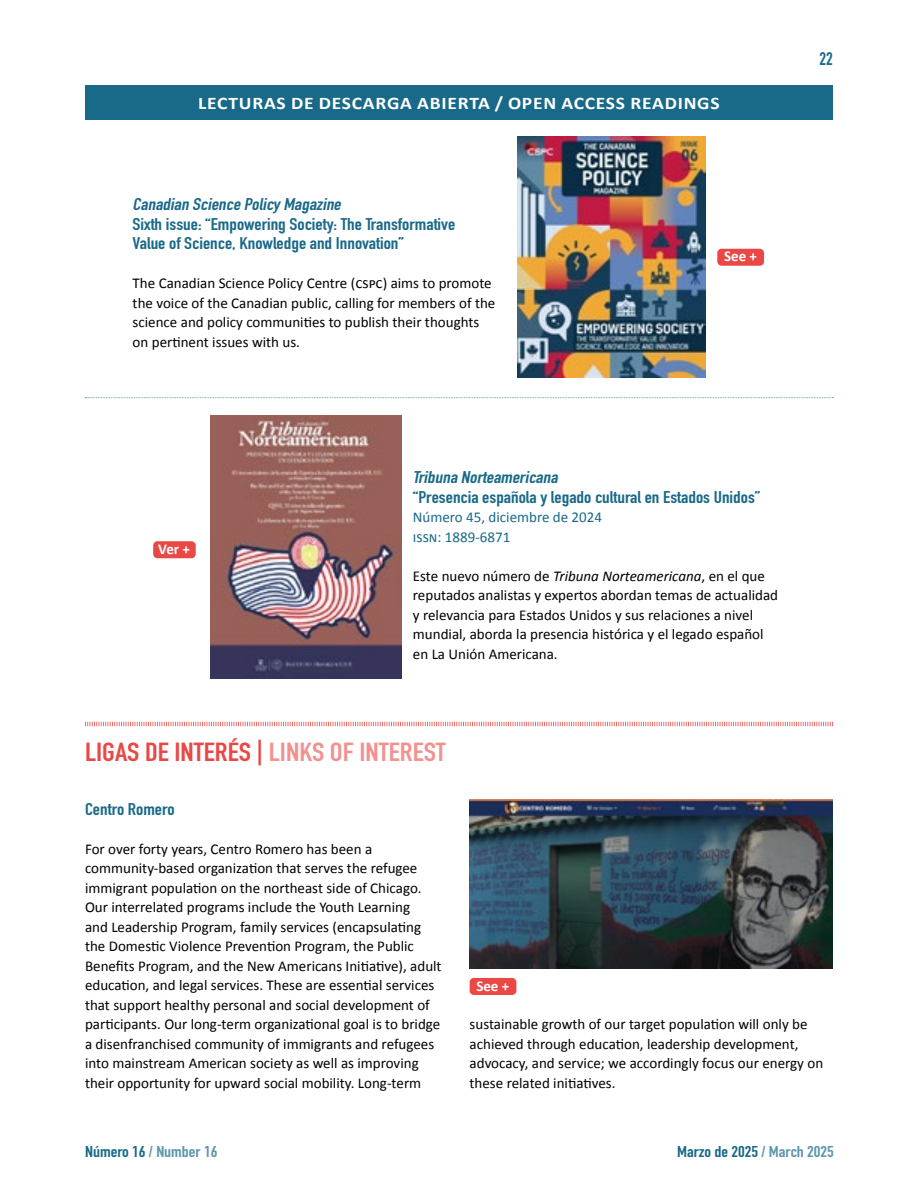
<style>
.page{position:relative;width:918px;height:1188px;background:#fff}
.page>*{position:absolute;margin:0;border:0;box-sizing:border-box;transform-origin:0 0}
.t1{font:700 25.8px "DIN Condensed";color:#e94845;scale:1.16 1}
.t2{font:700 18px "DIN Condensed";color:#196988}
.t3{font:700 17.7px "Calibri";letter-spacing:.04em;color:#fff;scale:1.1 1}
.t4{font:700 16.8px/19.5px "DIN Condensed";color:#196988;scale:1.16 1}
.t5{font:italic 700 16.8px "DIN Condensed";color:#196988;scale:1.16 1}
.t6{font:700 15.45px "DIN Condensed";color:#196988;scale:1.16 1}
.t7{font:700 15.45px "DIN Condensed";color:#5e96ac;scale:1.16 1}
.t8{font:15px/19.5px "Calibri";color:#000}
.t9{font:15px/19.5px "Calibri";color:#196988}
.t10{font:700 15px "Calibri";color:#fff}
.s1{font-style:italic}
.s2{color:#f2918f}
.s3{color:#196988}
.s4{color:#5e96ac}
</style>
<div class="page">
<div style="left:85px;top:85px;width:748px;height:34px;background:#196988"></div>
<img style="left:517px;top:136px;width:188px;height:242px">
<div style="left:717px;top:249px;width:47px;height:17px;background:#e94845;border-radius:4px"></div>
<img style="left:211px;top:416px;width:191px;height:263px">
<div style="left:153px;top:541px;width:43px;height:17px;background:#e94845;border-radius:4px"></div>
<svg style="left:85px;top:397px;width:748px;height:1px"></svg>
<svg style="left:85px;top:721px;width:748px;height:6px"></svg>
<img style="left:470px;top:800px;width:363px;height:169px">
<div style="left:470px;top:978px;width:46px;height:17px;background:#e94845;border-radius:4px"></div>
<p class="t3" style="left:198px;top:91px;width:476px">LECTURAS DE DESCARGA ABIERTA / OPEN ACCESS READINGS</p>
<p class="t5" style="left:133px;top:193px;width:184px">Canadian SciencePolicyMagazine</p>
<p class="t4" style="left:133px;top:214px;width:280px">Sixth issue: “Empowering Society: The Transformative<br>Value of Science, Knowledge and Innovation”</p>
<p class="t8" style="left:133px;top:273px;width:364px">The Canadian Science Policy Centre (cspc) aims to promote the voice of the Canadian public, calling for members of the science and policy communities to publish their thoughts on pertinent issues with us.</p>
<p class="t10" style="left:724px;top:246px;width:35px">See +</p>
<p class="t2" style="left:820px;top:47px;width:15px">22</p>
<p class="t10" style="left:158px;top:538px;width:33px">Ver +</p>
<p class="t5" style="left:413px;top:466px;width:130px">TribunaNorteamericana</p>
<p class="t4" style="left:413px;top:487px;width:301px">“Presencia española y legado cultural en Estados Unidos”</p>
<p class="t9" style="left:413px;top:507px;width:191px">Número 45, diciembre de 2024 issn: 1889-6871</p>
<p class="t8" style="left:413px;top:565px;width:367px">Este nuevo número de <span class="s1">Tribuna Norteamericana</span>, en el que reputados analistas y expertos abordan temas de actualidad y relevancia para Estados Unidos y sus relaciones a nivel mundial, aborda la presencia histórica y el legado español en La Unión Americana.</p>
<h1 class="t1" style="left:85px;top:734px;width:313px">LIGAS DE INTERÉS | <span class="s2">LINKS OF INTEREST</span></h1>
<p class="t4" style="left:85px;top:799px;width:79px">Centro Romero</p>
<p class="t8" style="left:85px;top:838px;width:358px">For over forty years, Centro Romero has been a community-based organization that serves the refugee immigrant population on the northeast side of Chicago.<br>Our interrelated programs include the Youth Learning<br>and Leadership Program, family services (encapsulating the Domestic Violence Prevention Program, the Public Benefits Program, and the New Americans Initiative), adult education, and legal services. These are essential services that support healthy personal and social development of participants. Our long-term organizational goal is to bridge a disenfranchised community of immigrants and refugees into mainstream American society as well as improving their opportunity for upward social mobility. Long-term</p>
<p class="t10" style="left:476px;top:975px;width:35px">See +</p>
<p class="t8" style="left:470px;top:1014px;width:355px">sustainable growth of our target population will only be achieved through education, leadership development, advocacy, and service; we accordingly focus our energy on these related initiatives.</p>
<p class="t7" style="left:85px;top:1141px;width:116px"><span class="s3">Número 16</span> / Number 16</p>
<p class="t6" style="left:677px;top:1141px;width:137px">Marzo de 2025 <span class="s4">/ March 2025</span></p>
</div>
